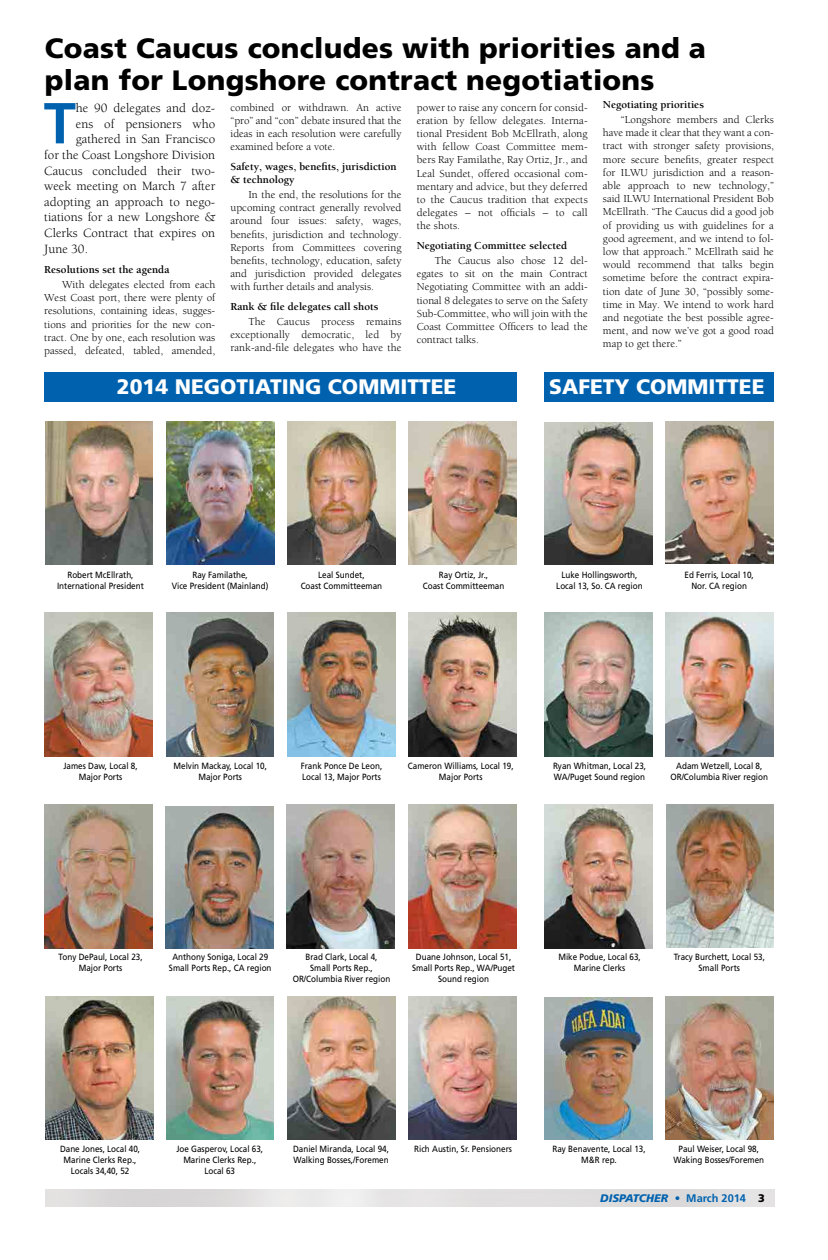
<style>
.page{position:relative;width:828px;height:1260px;background:#fff}
.page>*{position:absolute;margin:0;border:0;box-sizing:border-box;transform-origin:0 0}
.t1{font:700 57.7px "Frutiger";color:#0062af}
.t2{font:900 28px/32px "Frutiger";letter-spacing:.01em;color:#000}
.t3{font:900 21px "Frutiger";color:#fff}
.t4{font:13px "Berkeley";color:#000}
.t5{font:11px/13.2px "Berkeley";color:#000;text-align:justify}
.t6{font:700 11px/13.2px "Berkeley";color:#000}
.t7{font:italic 900 11px "Frutiger";color:#0062af}
.t8{font:9px/10.8px "Frutiger";color:#000;text-align:center;scale:.9 1}
.s1{font-weight:700;font-style:normal}
.s2{font-style:normal;color:#000}
</style>
<div class="page">
<div style="left:44px;top:372px;width:473px;height:30px;background:#0062af"></div>
<img style="left:45px;top:421px;width:108px;height:144px">
<img style="left:166px;top:421px;width:108px;height:144px">
<img style="left:287px;top:421px;width:108px;height:144px">
<img style="left:166px;top:613px;width:108px;height:144px">
<img style="left:287px;top:613px;width:108px;height:144px">
<img style="left:408px;top:613px;width:108px;height:144px">
<img style="left:166px;top:806px;width:108px;height:142px">
<img style="left:287px;top:804px;width:108px;height:144px">
<img style="left:408px;top:804px;width:108px;height:144px">
<img style="left:166px;top:996px;width:108px;height:144px">
<img style="left:287px;top:996px;width:108px;height:144px">
<img style="left:408px;top:996px;width:108px;height:144px">
<img style="left:545px;top:422px;width:108px;height:143px">
<img style="left:666px;top:421px;width:108px;height:142px">
<img style="left:545px;top:613px;width:108px;height:144px">
<img style="left:666px;top:613px;width:108px;height:144px">
<img style="left:545px;top:804px;width:108px;height:144px">
<img style="left:666px;top:804px;width:108px;height:144px">
<img style="left:545px;top:997px;width:108px;height:143px">
<img style="left:666px;top:996px;width:108px;height:144px">
<div style="left:545px;top:372px;width:229px;height:30px;background:#0062af"></div>
<img style="left:45px;top:613px;width:108px;height:144px">
<img style="left:45px;top:804px;width:108px;height:144px">
<img style="left:46px;top:996px;width:108px;height:144px">
<img style="left:409px;top:421px;width:108px;height:144px">
<h2 class="t2" style="left:45px;top:31px;width:663px">Coast Caucus concludes with priorities and a plan for Longshore contract negotiations</h2>
<h1 class="t1" style="left:44px;top:89px;width:34px">T</h1>
<p class="t4" style="left:76px;top:101px;width:141px">he 90 delegates and doz-</p>
<p class="t6" style="left:603px;top:98px;width:103px">Negotiating priorities</p>
<p class="t5" style="left:603px;top:113px;width:173px;text-indent:18px">“Longshore members and Clerks have made it clear that they want a con&shy;tract with stronger safety provisions, more secure benefits, greater respect for ILWU jurisdiction and a reason&shy;able approach to new technology,” said ILWU International President Bob McEllrath. “The Caucus did a good job of providing us with guidelines for a good agreement, and we intend to fol&shy;low that approach.” McEllrath said he would recommend that talks begin sometime before the contract expira&shy;tion date of June 30, “possibly some&shy;time in May. We intend to work hard and negotiate the best possible agree&shy;ment, and now we’ve got a good road map to get there.”</p>
<p class="t5" style="left:417px;top:101px;width:173px">power to raise any concern for consid&shy;eration by fellow delegates. Interna&shy;tional President Bob McEllrath, along with fellow Coast Committee mem&shy;bers Ray Familathe, Ray Ortiz, Jr., and Leal Sundet, offered occasional com&shy;mentary and advice, but they deferred to the Caucus tradition that expects delegates – not officials – to call the shots.</p>
<p class="t6" style="left:417px;top:239px;width:152px">Negotiating Committee selected</p>
<p class="t5" style="left:417px;top:254px;width:173px;text-indent:18px">The Caucus also chose 12 del&shy;egates to sit on the main Contract Negotiating Committee with an addi&shy;tional 8 delegates to serve on the Safety Sub-Committee, who will join with the Coast Committee Officers to lead the contract talks.</p>
<p class="t5" style="left:231px;top:101px;width:173px">combined or withdrawn. An active “pro” and “con” debate insured that the ideas in each resolution were carefully examined before a vote.</p>
<p class="t6" style="left:231px;top:160px;width:168px">Safety, wages, benefits, jurisdiction &amp; technology</p>
<p class="t5" style="left:231px;top:188px;width:173px;text-indent:18px">In the end, the resolutions for the upcoming contract generally revolved around four issues: safety, wages, benefits, jurisdiction and technology.<br>Reports from Committees covering benefits, technology, education, safety and jurisdiction provided delegates with further details and analysis.</p>
<p class="t6" style="left:231px;top:300px;width:149px">Rank &amp; file delegates call shots</p>
<p class="t5" style="left:231px;top:315px;width:173px;text-indent:18px">The Caucus process remains exceptionally democratic, led by rank-and-file delegates who have the</p>
<p class="t4" style="left:76px;top:117px;width:141px">ens of pensioners who</p>
<p class="t4" style="left:76px;top:132px;width:141px">gathered in San Francisco</p>
<p class="t4" style="left:44px;top:148px;width:173px">for the Coast Longshore Division</p>
<p class="t4" style="left:44px;top:164px;width:173px">Caucus concluded their two-</p>
<p class="t4" style="left:44px;top:179px;width:172px">week meeting on March 7 after</p>
<p class="t4" style="left:44px;top:195px;width:173px">adopting an approach to nego-</p>
<p class="t4" style="left:44px;top:210px;width:173px">tiations for a new Longshore &amp;</p>
<p class="t4" style="left:44px;top:226px;width:172px">Clerks Contract that expires on</p>
<p class="t4" style="left:44px;top:242px;width:45px">June 30.</p>
<p class="t6" style="left:44px;top:263px;width:127px">Resolutions set the agenda</p>
<p class="t5" style="left:44px;top:278px;width:173px;text-indent:18px">With delegates elected from each West Coast port, there were plenty of resolutions, containing ideas, sugges&shy;tions and priorities for the new con&shy;tract. One by one, each resolution was passed, defeated, tabled, amended,</p>
<h3 class="t3" style="left:117px;top:374px;width:117px">2014 Negotiatin</h3>
<h3 class="t3" style="left:305px;top:374px;width:107px">g Committee</h3>
<h3 class="t3" style="left:549px;top:374px;width:27px">Safet</h3>
<h3 class="t3" style="left:615px;top:374px;width:106px">y Committee</h3>
<p class="t8" style="left:57px;top:569px;width:98px">Robert McEllrath,<br>International President</p>
<p class="t8" style="left:172px;top:569px;width:109px">Ray Familathe,<br>Vice President (Mainland)</p>
<p class="t8" style="left:301px;top:569px;width:92px">Leal Sundet,<br>Coast Committeeman</p>
<p class="t8" style="left:556px;top:569px;width:98px">Luke Hollingsworth,<br>Local 13, So. CA region</p>
<p class="t8" style="left:685px;top:569px;width:79px">Ed Ferris, Local 10,<br>Nor. CA region</p>
<p class="t8" style="left:423px;top:569px;width:92px">Ray O rtiz, Jr.,<br>Coast Committeeman</p>
<p class="t8" style="left:63px;top:761px;width:84px">James Daw, Local 8,<br>Major Ports</p>
<p class="t8" style="left:174px;top:761px;width:105px">Melvin Mackay, Local 10,<br>Major Ports</p>
<p class="t8" style="left:301px;top:761px;width:92px;text-align:left">Frank Ponce De Leon,<br>Local 13, Major Ports</p>
<p class="t8" style="left:553px;top:761px;width:105px;text-align:left">Ryan Whitman, Local 23,<br>WA/Puget Sound region</p>
<p class="t8" style="left:670px;top:761px;width:110px">Adam Wetzell, Local 8,<br>OR/Columbia River region</p>
<p class="t8" style="left:408px;top:761px;width:119px">Cameron Williams, Local 19,<br>Major Ports</p>
<p class="t8" style="left:59px;top:952px;width:95px">Tony DePaul, Local 23,<br>Major Ports</p>
<p class="t8" style="left:169px;top:952px;width:116px">Anthony Soniga, Local 29<br>Small Ports Rep., CA region</p>
<p class="t8" style="left:293px;top:952px;width:110px">Brad Clark, Local 4,<br>Small Ports Rep.,<br>OR/Columbia River region</p>
<p class="t8" style="left:558px;top:952px;width:93px">Mike Podue, Local 63,<br>Marine Clerks</p>
<p class="t8" style="left:674px;top:952px;width:103px">Tracy Burchett, Local 53,<br>Small Ports</p>
<p class="t8" style="left:412px;top:952px;width:116px">Duane Johnson, Local 51,<br>Small Ports Rep., WA/Puget<br>Sound region</p>
<p class="t8" style="left:60px;top:1143px;width:91px">Dane Jones, Local 40,</p>
<p class="t8" style="left:414px;top:1143px;width:110px">Rich Austin, Sr. Pensioners</p>
<p class="t8" style="left:64px;top:1154px;width:83px">Marine Clerks Rep.,<br>Locals 34,40, 52</p>
<p class="t8" style="left:176px;top:1143px;width:98px">Joe Gasperov, Local 63,<br>Marine Clerks Rep.,<br>Local 63</p>
<p class="t8" style="left:293px;top:1143px;width:108px;text-align:left">Daniel Miranda, Local 94,<br>Walking Bosses,/Foremen</p>
<p class="t8" style="left:553px;top:1143px;width:105px">Ray Benavente, Local 13,<br>M&amp;R rep.</p>
<p class="t8" style="left:673px;top:1143px;width:102px">Paul Weiser, Local 98,<br>Waking Bosses/Foremen</p>
<p class="t7" style="left:600px;top:1192px;width:166px">DISPATCHER <span class="s1">• March 2014</span> <span class="s2">3</span></p>
</div>
